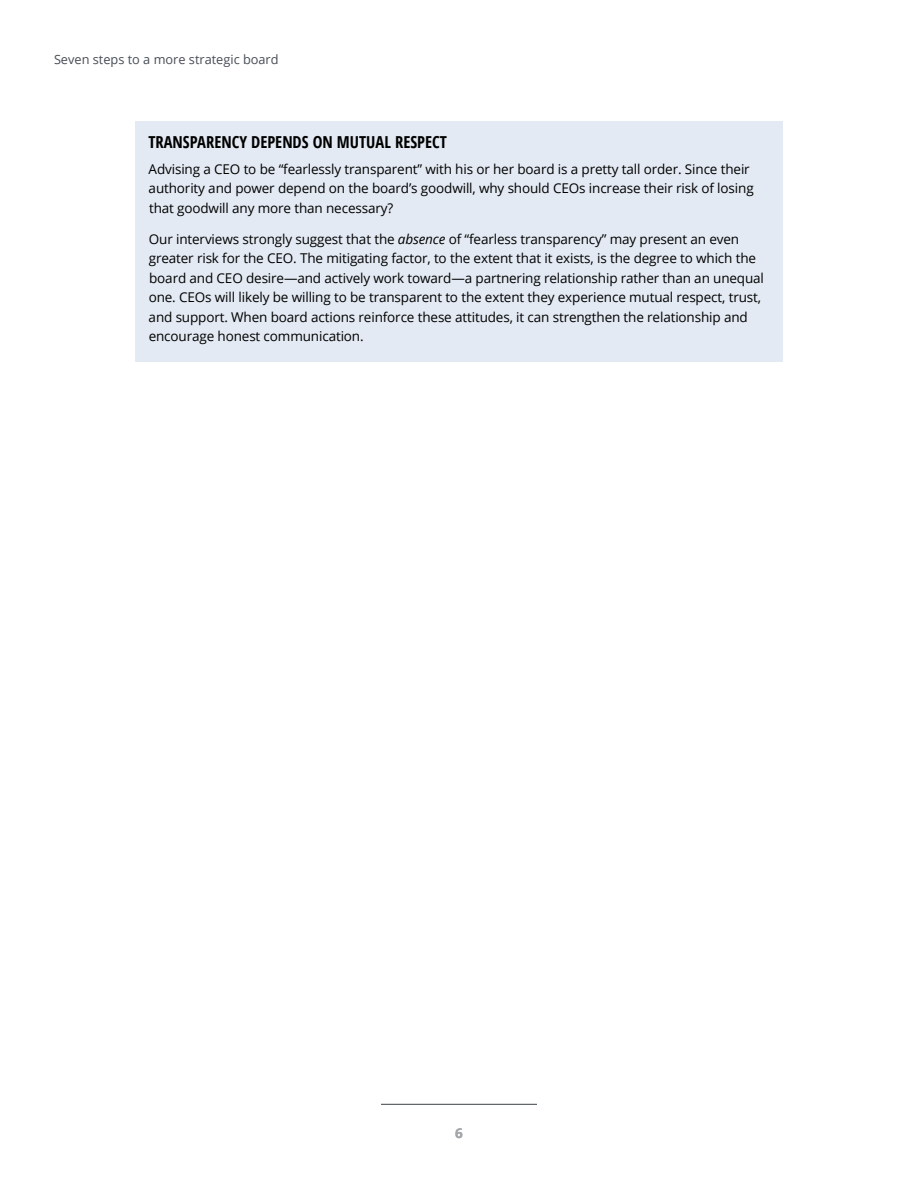
<style>
.page{position:relative;width:918px;height:1188px;background:#fff}
.page>*{position:absolute;margin:0;border:0;box-sizing:border-box;transform-origin:0 0}
.t1{font:700 condensed 16.5px "Open Sans";color:#000}
.t2{font:13.5px/19.5px "Open Sans";letter-spacing:-.01em;color:#000}
.t3{font:700 13.5px "Open Sans";color:#a3a7a9}
.t4{font:12.75px "Open Sans";color:#474c55}
.s1{font-style:italic}
</style>
<div class="page">
<hr style="left:381px;top:1104px;width:156px;height:1px;background:#5f636a">
<div style="left:135px;top:122px;width:648px;height:240px;background:#e3eaf3"></div>
<p class="t4" style="left:54px;top:50px;width:226px">Seven steps to a more strategic board</p>
<p class="t1" style="left:148px;top:130px;width:300px">TRANSPARENCY DEPENDS ON MUTUAL RESPECT</p>
<p class="t2" style="left:149px;top:159px;width:607px">Advising a CEO to be “fearlessly transparent” with his or her board is a pretty tall order. Since their authority and power depend on the board’s goodwill, why should CEOs increase their risk of losing that goodwill any more than necessary?</p>
<p class="t2" style="left:149px;top:229px;width:617px">Our interviews strongly suggest that the <span class="s1">absence</span> of “fearless transparency” may present an even greater risk for the CEO. The mitigating factor, to the extent that it exists, is the degree to which the board and CEO desire—and actively work toward—a partnering relationship rather than an unequal one. CEOs will likely be willing to be transparent to the extent they experience mutual respect, trust, and support. When board actions reinforce these attitudes, it can strengthen the relationship and encourage honest communication.</p>
<p class="t3" style="left:455px;top:1123px;width:9px">6</p>
</div>
